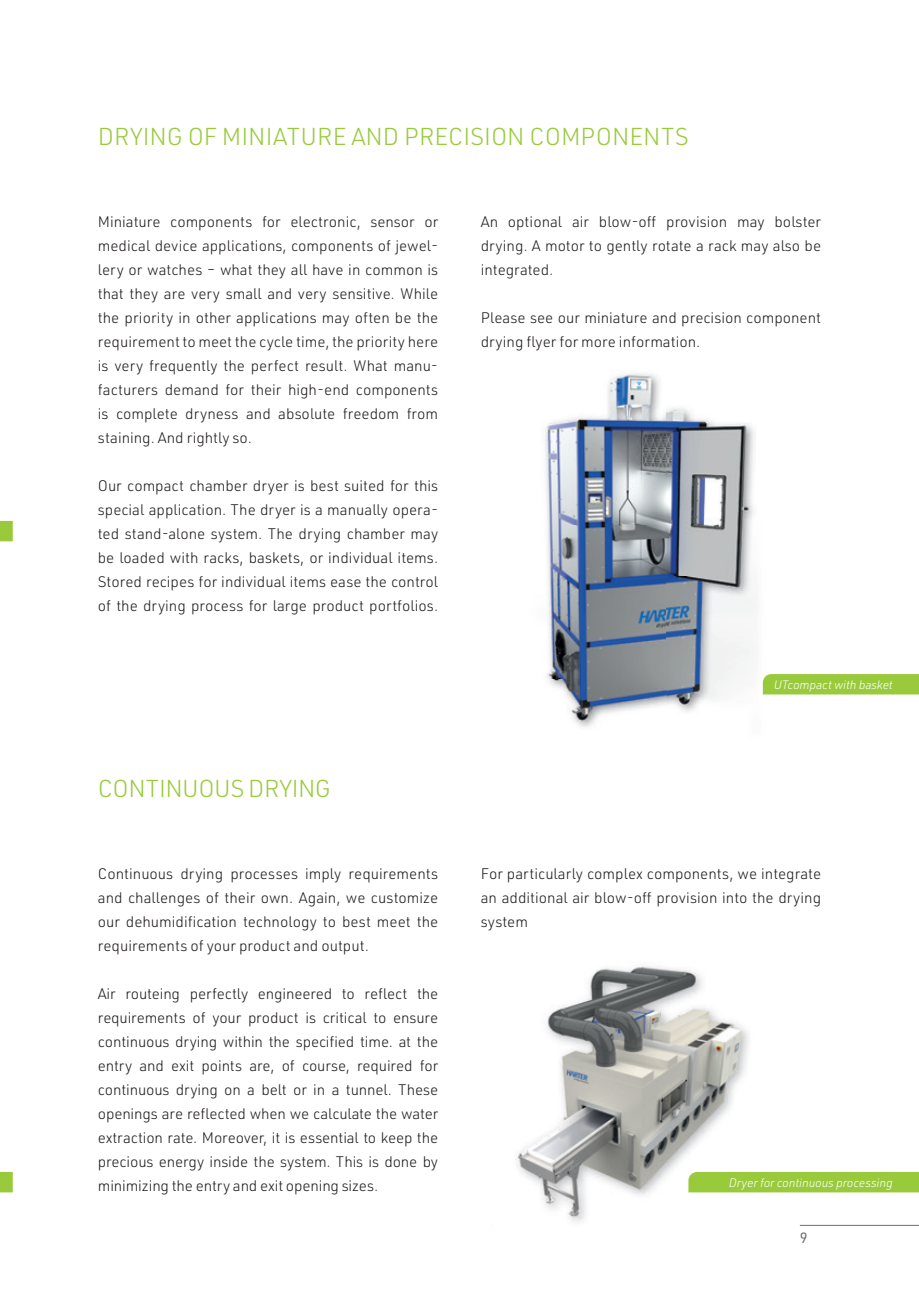
<style>
.page{position:relative;width:919px;height:1289px;background:#fff}
.page>*{position:absolute;margin:0;border:0;box-sizing:border-box;transform-origin:0 0}
.t1{font:300 24px "URWDIN";color:#99ca3b}
.t2{font:300 24px "URWDIN";letter-spacing:-.02em;color:#99ca3b}
.t3{font:300 15px/24px "URWDIN";color:#231f20;text-align:justify}
.t4{font:14.55px "URWDIN";color:#6c6d70}
.t5{font:italic 300 12px "URWDIN";letter-spacing:-.01em;color:#fff}
</style>
<div class="page">
<hr style="left:799px;top:1224px;width:119px;height:1px;background:#6c6d70">
<img style="left:544px;top:373px;width:211px;height:354px">
<svg style="left:0;top:1172px;width:13px;height:20px"></svg>
<img style="left:515px;top:965px;width:238px;height:257px">
<div style="left:688px;top:1171px;width:230px;height:21px;background:#99ca3b"></div>
<div style="left:762px;top:674px;width:156px;height:20px;background:#99ca3b"></div>
<svg style="left:0;top:521px;width:13px;height:20px"></svg>
<h1 class="t1" style="left:98px;top:121px;width:592px">DRYING OF MINIATURE AND PRECISION COMPONENTS</h1>
<p class="t3" style="left:98px;top:209px;width:342px">Miniature components for electronic, sensor or medical device applications, components of jewel&shy;lery or watches – what they all have in common is that they are very small and very sensitive. While the priority in other applications may often be the requirement to meet the cycle time, the priority here is very frequently the perfect result. What manu&shy;facturers demand for their high-end components is complete dryness and absolute freedom from staining. And rightly so.</p>
<p class="t3" style="left:98px;top:473px;width:342px">Our compact chamber dryer is best suited for this special application. The dryer is a manually opera&shy;ted stand-alone system. The drying chamber may be loaded with racks, baskets, or individual items.<br>Stored recipes for individual items ease the control of the drying process for large product portfolios.</p>
<h1 class="t2" style="left:98px;top:772px;width:234px">CONTINUOUS DRYING</h1>
<p class="t3" style="left:98px;top:861px;width:342px">Continuous drying processes imply requirements and challenges of their own. Again, we customize our dehumidification technology to best meet the requirements of your product and output.</p>
<p class="t3" style="left:98px;top:981px;width:342px">Air routeing perfectly engineered to reflect the requirements of your product is critical to ensure continuous drying within the specified time. at the entry and exit points are, of course, required for continuous drying on a belt or in a tunnel. These openings are reflected when we calculate the water extraction rate. Moreover, it is essential to keep the precious energy inside the system. This is done by minimizing the entry and exit opening sizes.</p>
<p class="t3" style="left:480px;top:209px;width:342px">An optional air blow-off provision may bolster drying. A motor to gently rotate a rack may also be integrated.</p>
<p class="t3" style="left:480px;top:305px;width:342px">Please see our miniature and precision component drying flyer for more information.</p>
<p class="t5" style="left:773px;top:677px;width:121px">UTcompact with basket</p>
<p class="t3" style="left:480px;top:861px;width:342px">For particularly complex components, we integrate an additional air blow-off provision into the drying system</p>
<p class="t5" style="left:728px;top:1174px;width:166px">Dryer for continuous processing</p>
<p class="t4" style="left:799px;top:1228px;width:9px">9</p>
</div>
